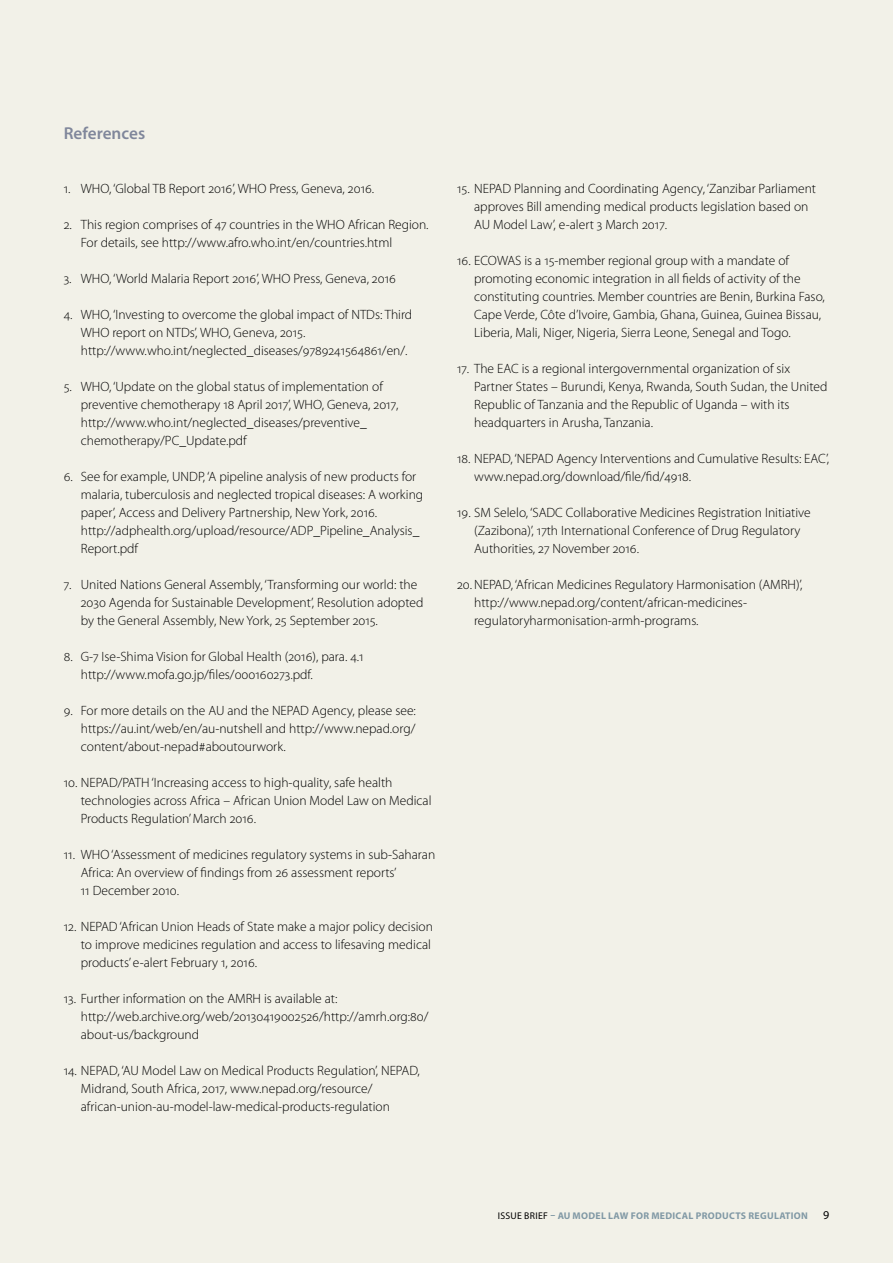
<style>
.page{position:relative;width:893px;height:1263px;background:#f2f1e8}
.page>*{position:absolute;margin:0;border:0;box-sizing:border-box;transform-origin:0 0}
.t1{font:600 17.25px "Myriad Pro";color:#80879b}
.t2{font:300 13.5px/18px "Myriad Pro";color:#000}
.t3{font:12px "Myriad Pro";color:#000}
.t4{font:700 9.75px "Myriad Pro";letter-spacing:.03em;color:#8199a5}
.s1{font-weight:400;color:#000}
</style>
<div class="page">
<p class="t1" style="left:64px;top:122px;width:83px">References</p>
<p class="t2" style="left:64px;top:180px;width:312px">1. WHO, ‘Global TB Report 2016’, WHO Press, Geneva, 2016.</p>
<p class="t2" style="left:81px;top:216px;width:349px;text-indent:-17px">2. This region comprises of 47 countries in the WHO African Region.<br>For details, see http://www.afro.who.int/en/countries.html</p>
<p class="t2" style="left:64px;top:270px;width:334px">3. WHO, ‘World Malaria Report 2016’, WHO Press, Geneva, 2016</p>
<p class="t2" style="left:81px;top:306px;width:333px;text-indent:-17px">4. WHO, ‘Investing to overcome the global impact of NTDs: Third<br>WHO report on NTDs’, WHO, Geneva, 2015. http://www.who.int/neglected_diseases/9789241564861/en/.</p>
<p class="t2" style="left:81px;top:378px;width:319px;text-indent:-17px">5. WHO, ‘Update on the global status of implementation of preventive chemotherapy 18 April 2017’, WHO, Geneva, 2017, http://www.who.int/neglected_diseases/preventive_ chemotherapy/PC_Update.pdf</p>
<p class="t2" style="left:81px;top:468px;width:344px;text-indent:-17px">6. See for example, UNDP, ‘A pipeline analysis of new products for malaria, tuberculosis and neglected tropical diseases: A working paper’, Access and Delivery Partnership, New York, 2016. http://adphealth.org/upload/resource/ADP_Pipeline_Analysis_ Report.pdf</p>
<p class="t2" style="left:81px;top:576px;width:344px;text-indent:-17px">7. United Nations General Assembly, ‘Transforming our world: the<br>2030 Agenda for Sustainable Development’, Resolution adopted by the General Assembly, New York, 25 September 2015.</p>
<p class="t2" style="left:81px;top:648px;width:284px;text-indent:-17px">8. G-7 Ise-Shima Vision for Global Health (2016), para. 4.1 http://www.mofa.go.jp/files/000160273.pdf.</p>
<p class="t2" style="left:81px;top:702px;width:337px;text-align:justify;text-indent:-17px">9. For more details on the AU and the NEPAD Agency, please see: https://au.int/web/en/au-nutshell and http://www.nepad.org/ content/about-nepad#aboutourwork.</p>
<p class="t2" style="left:81px;top:774px;width:352px;text-indent:-17px">10. NEPAD/PATH ‘Increasing access to high-quality, safe health technologies across Africa – African Union Model Law on Medical<br>Products Regulation’ March 2016.</p>
<p class="t2" style="left:81px;top:846px;width:356px;text-indent:-17px">11. WHO ‘Assessment of medicines regulatory systems in sub-Saharan<br>Africa: An overview of findings from 26 assessment reports’<br>11 December 2010.</p>
<p class="t2" style="left:81px;top:918px;width:354px;text-indent:-17px">12. NEPAD ‘African Union Heads of State make a major policy decision to improve medicines regulation and access to lifesaving medical products’ e-alert February 1, 2016.</p>
<p class="t2" style="left:81px;top:990px;width:349px;text-indent:-17px">13. Further information on the AMRH is available at: http://web.archive.org/web/20130419002526/http://amrh.org:80/ about-us/background</p>
<p class="t2" style="left:81px;top:1062px;width:341px;text-indent:-17px">14. NEPAD, ‘AU Model Law on Medical Products Regulation’, NEPAD,<br>Midrand, South Africa, 2017, www.nepad.org/resource/ african-union-au-model-law-medical-products-regulation</p>
<p class="t2" style="left:474px;top:180px;width:343px;text-indent:-17px">15. NEPAD Planning and Coordinating Agency, ‘Zanzibar Parliament approves Bill amending medical products legislation based on<br>AU Model Law’, e-alert 3 March 2017.</p>
<p class="t2" style="left:474px;top:252px;width:352px;text-indent:-17px">16. ECOWAS is a 15-member regional group with a mandate of promoting economic integration in all fields of activity of the constituting countries. Member countries are Benin, Burkina Faso, Cape Verde, Côte d’Ivoire, Gambia, Ghana, Guinea, Guinea Bissau, Liberia, Mali, Niger, Nigeria, Sierra Leone, Senegal and Togo.</p>
<p class="t2" style="left:474px;top:360px;width:355px;text-indent:-17px">17. The EAC is a regional intergovernmental organization of six Partner States – Burundi, Kenya, Rwanda, South Sudan, the United Republic of Tanzania and the Republic of Uganda – with its headquarters in Arusha, Tanzania.</p>
<p class="t2" style="left:474px;top:450px;width:357px;text-indent:-17px">18. NEPAD, ‘NEPAD Agency Interventions and Cumulative Results: EAC’, www.nepad.org/download/file/fid/4918.</p>
<p class="t2" style="left:474px;top:504px;width:338px;text-indent:-17px">19. SM Selelo, ‘SADC Collaborative Medicines Registration Initiative (Zazibona)’, 17th International Conference of Drug Regulatory<br>Authorities, 27 November 2016.</p>
<p class="t2" style="left:474px;top:576px;width:330px;text-indent:-17px">20.NEPAD, ‘African Medicines Regulatory Harmonisation (AMRH)’, http://www.nepad.org/content/african-medicines&shy;regulatoryharmonisation-armh-programs.</p>
<p class="t4" style="left:498px;top:1209px;width:312px"><span class="s1">ISSUE BRIEF</span> – AU MODEL LAW FOR MEDICAL PRODUCTS REGULATION</p>
<p class="t3" style="left:823px;top:1208px;width:8px">9</p>
</div>
